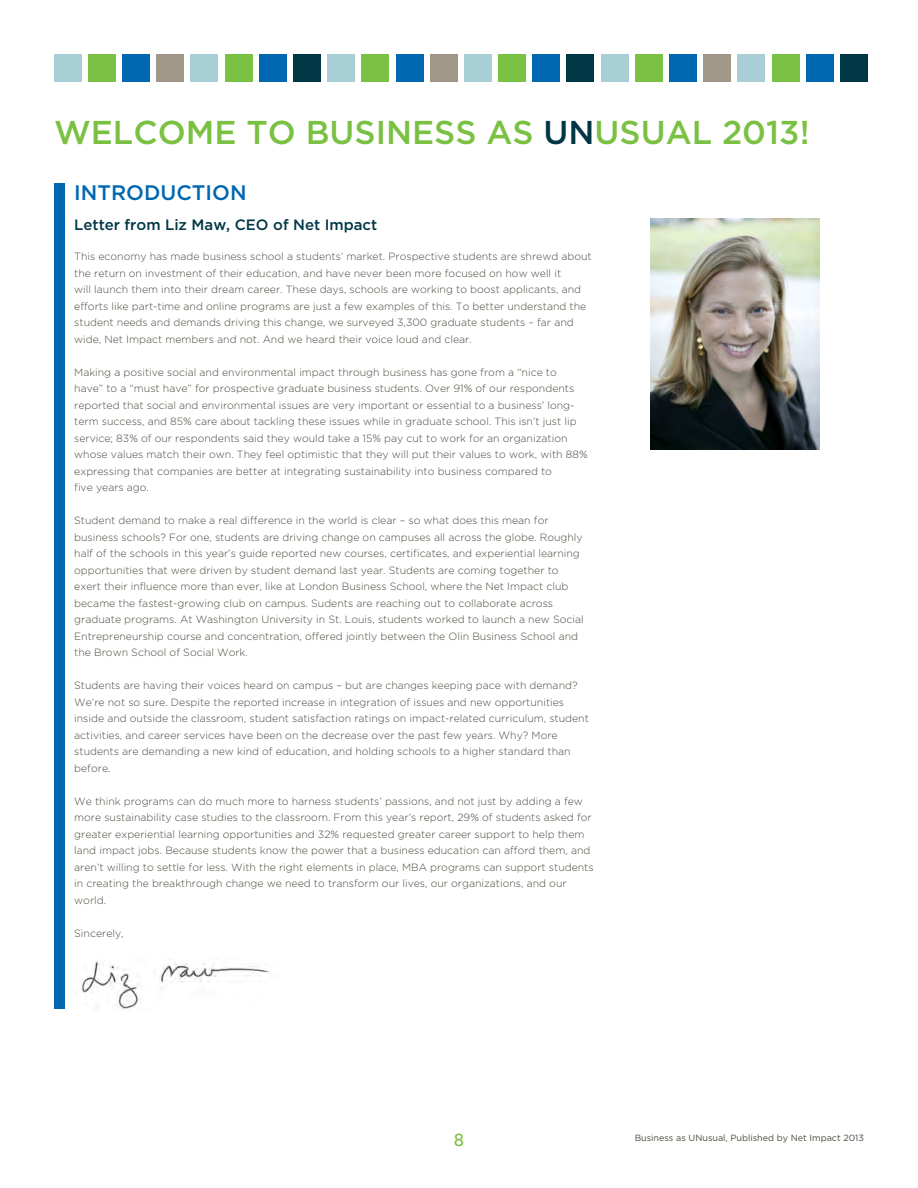
<style>
.page{position:relative;width:918px;height:1188px;background:#fff}
.page>*{position:absolute;margin:0;border:0;box-sizing:border-box;transform-origin:0 0}
.t1{font:500 33px "Gotham";color:#7ac143}
.Intro_titles{font:500 21px "Gotham";color:#0067b1}
.Body_Text{font:18px "Rockwell Std";color:#7ac143}
.t2{font:500 15px "Gotham";color:#003745}
.Body_Text-2{font:300 10.5px/16.5px "Gotham";color:#444d3e}
.t3{font:9px "Gotham";color:#444d3e}
.s1{color:#003745}
</style>
<div class="page">
<div style="left:54px;top:54px;width:27px;height:27px;background:#a8cfd6"></div>
<div style="left:88px;top:54px;width:27px;height:27px;background:#7ac143"></div>
<div style="left:122px;top:54px;width:27px;height:27px;background:#0067b1"></div>
<div style="left:157px;top:54px;width:27px;height:27px;background:#a2988a"></div>
<div style="left:191px;top:54px;width:27px;height:27px;background:#a8cfd6"></div>
<div style="left:225px;top:54px;width:27px;height:27px;background:#7ac143"></div>
<div style="left:259px;top:54px;width:27px;height:27px;background:#0067b1"></div>
<div style="left:293px;top:54px;width:27px;height:27px;background:#003745"></div>
<div style="left:328px;top:54px;width:27px;height:27px;background:#a8cfd6"></div>
<div style="left:362px;top:54px;width:27px;height:27px;background:#7ac143"></div>
<div style="left:396px;top:54px;width:27px;height:27px;background:#0067b1"></div>
<div style="left:430px;top:54px;width:27px;height:27px;background:#a2988a"></div>
<div style="left:464px;top:54px;width:27px;height:27px;background:#a8cfd6"></div>
<div style="left:499px;top:54px;width:27px;height:27px;background:#7ac143"></div>
<div style="left:533px;top:54px;width:27px;height:27px;background:#0067b1"></div>
<div style="left:567px;top:54px;width:27px;height:27px;background:#003745"></div>
<div style="left:840px;top:54px;width:28px;height:27px;background:#003745"></div>
<div style="left:601px;top:54px;width:27px;height:27px;background:#a8cfd6"></div>
<div style="left:635px;top:54px;width:27px;height:27px;background:#7ac143"></div>
<div style="left:670px;top:54px;width:27px;height:27px;background:#0067b1"></div>
<div style="left:806px;top:54px;width:27px;height:27px;background:#0067b1"></div>
<div style="left:704px;top:54px;width:27px;height:27px;background:#a2988a"></div>
<div style="left:738px;top:54px;width:27px;height:27px;background:#a8cfd6"></div>
<div style="left:772px;top:54px;width:27px;height:27px;background:#7ac143"></div>
<img style="left:651px;top:218px;width:169px;height:231px">
<div style="left:54px;top:183px;width:10px;height:826px;background:#0067b1"></div>
<img style="left:74px;top:958px;width:195px;height:51px">
<p class="t1" style="left:54px;top:114px;width:757px">WELCOME TO BUSINESS AS <span class="s1">UN</span>USUAL 2013!</p>
<p class="Intro_titles" style="left:74px;top:180px;width:174px">INTRODUCTION</p>
<p class="t2" style="left:74px;top:216px;width:305px">Letter from Liz Maw, CEO of Net Impact</p>
<p class="Body_Text-2" style="left:74px;top:248px;width:519px">This economy has made business school a students’ market. Prospective students are shrewd about the return on investment of their education, and have never been more focused on how well it<br>will launch them into their dream career. These days, schools are working to boost applicants, and efforts like part-time and online programs are just a few examples of this. To better understand the student needs and demands driving this change, we surveyed 3,300 graduate students – far and wide, Net Impact members and not. And we heard their voice loud and clear.</p>
<p class="Body_Text-2" style="left:74px;top:364px;width:515px">Making a positive social and environmental impact through business has gone from a “nice to have” to a “must have” for prospective graduate business students. Over 91% of our respondents reported that social and environmental issues are very important or essential to a business’ long&shy;term success, and 85% care about tackling these issues while in graduate school. This isn’t just lip service; 83% of our respondents said they would take a 15% pay cut to work for an organization whose values match their own. They feel optimistic that they will put their values to work, with 88% expressing that companies are better at integrating sustainability into business compared to<br>five years ago.</p>
<p class="Body_Text-2" style="left:74px;top:512px;width:511px">Student demand to make a real difference in the world is clear – so what does this mean for business schools? For one, students are driving change on campuses all across the globe. Roughly half of the schools in this year’s guide reported new courses, certificates, and experiential learning opportunities that were driven by student demand last year. Students are coming together to exert their influence more than ever, like at London Business School, where the Net Impact club became the fastest-growing club on campus. Sudents are reaching out to collaborate across graduate programs. At Washington University in St. Louis, students worked to launch a new Social Entrepreneurship course and concentration, offered jointly between the Olin Business School and the Brown School of Social Work.</p>
<p class="Body_Text-2" style="left:74px;top:677px;width:516px">Students are having their voices heard on campus – but are changes keeping pace with demand?<br>We’re not so sure. Despite the reported increase in integration of issues and new opportunities inside and outside the classroom, student satisfaction ratings on impact-related curriculum, student activities, and career services have been on the decrease over the past few years. Why? More students are demanding a new kind of education, and holding schools to a higher standard than before.</p>
<p class="Body_Text-2" style="left:74px;top:793px;width:521px">We think programs can do much more to harness students’ passions, and not just by adding a few more sustainability case studies to the classroom. From this year’s report, 29% of students asked for greater experiential learning opportunities and 32% requested greater career support to help them land impact jobs. Because students know the power that a business education can afford them, and aren’t willing to settle for less. With the right elements in place, MBA programs can support students in creating the breakthrough change we need to transform our lives, our organizations, and our world.</p>
<p class="Body_Text-2" style="left:74px;top:924px;width:51px">Sincerely,</p>
<p class="Body_Text" style="left:454px;top:1130px;width:11px">8</p>
<p class="t3" style="left:635px;top:1133px;width:231px">Business as UNusual, Published by Net Impact 2013</p>
</div>
